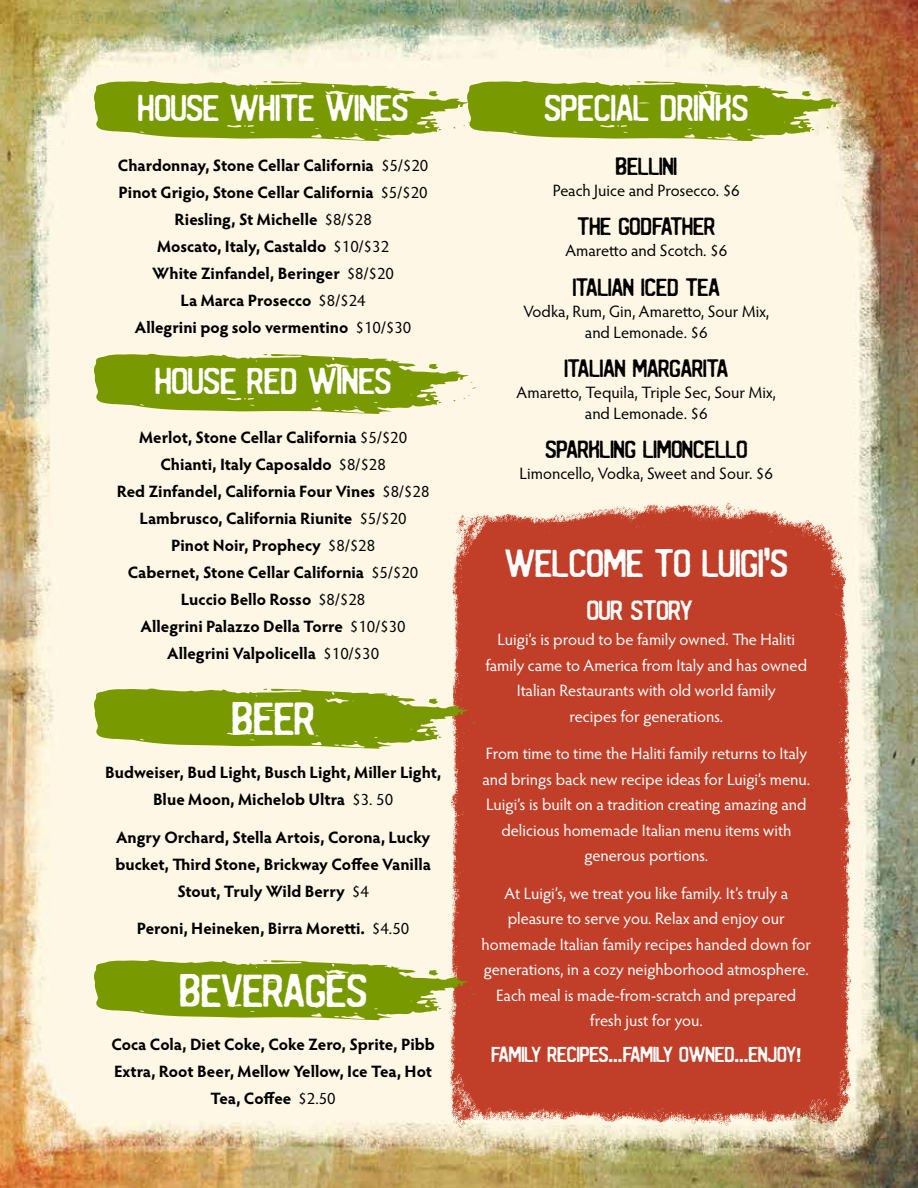
<style>
.page{position:relative;width:918px;height:1188px;background:#fff}
.page>*{position:absolute;margin:0;border:0;box-sizing:border-box;transform-origin:0 0}
.t1{font:45px "REGRESS by Mark Richardson";color:#fff}
.t2{font:37.8px "REGRESS by Mark Richardson";color:#fff}
.t3{font:36px "REGRESS by Mark Richardson";color:#fff}
.t4{font:26.85px "REGRESS by Mark Richardson";color:#fff}
.t5{font:24px "REGRESS by Mark Richardson";color:#000}
.t6{font:21px "REGRESS by Mark Richardson";color:#fff}
.t7{font:700 16.5px/27px "Hypatia Sans Pro";color:#000;text-align:center}
.t8{font:16.5px/25.5px "Hypatia Sans Pro";color:#fff;text-align:center}
.t9{font:16.5px/21px "Hypatia Sans Pro";color:#000;text-align:center}
.s1{font-weight:400}
.s2{font-family:"Block T Heav"}
.s3{font-family:"Block T"}
</style>
<div class="page">
<img style="left:0;top:0;width:918px;height:1188px">
<img style="left:434px;top:483px;width:418px;height:674px">
<svg style="left:94px;top:81px;width:756px;height:60px;background:#96ac32"></svg>
<svg style="left:94px;top:354px;width:382px;height:60px;background:#98af36"></svg>
<svg style="left:94px;top:689px;width:382px;height:60px;background:#95a52c"></svg>
<svg style="left:94px;top:960px;width:382px;height:60px;background:#95a52b"></svg>
<h3 class="t3" style="left:138px;top:87px;width:272px">HOUSE WHITE WINES</h3>
<h3 class="t3" style="left:544px;top:87px;width:205px">SPECIAL DRINKS</h3>
<p class="t7" style="left:118px;top:151px;width:312px">Chardonnay, Stone Cellar California <span class="s1">$5/$20<br></span>Pinot Grigio, Stone Cellar California <span class="s1">$5/$20<br></span>Riesling, St Michelle <span class="s1">$8/$28<br></span>Moscato, Italy, Castaldo <span class="s1">$10/$32<br></span>White Zinfandel, Beringer <span class="s1">$8/$20<br></span>La Marca Prosecco <span class="s1">$8/$24<br></span>Allegrini pog solo vermentino <span class="s1">$10/$30</span></p>
<h3 class="t5" style="left:616px;top:153px;width:63px">BELLINI</h3>
<p class="t9" style="left:553px;top:179px;width:189px">Peach Juice and Prosecco. $6</p>
<h3 class="t5" style="left:577px;top:213px;width:139px">THE GODFATHER</h3>
<p class="t9" style="left:565px;top:240px;width:163px">Amaretto and Scotch. $6</p>
<h3 class="t5" style="left:573px;top:273px;width:149px">ITALIAN ICED TEA</h3>
<p class="t9" style="left:523px;top:300px;width:247px">Vodka, Rum, Gin, Amaretto, Sour Mix, and Lemonade. $6</p>
<h3 class="t5" style="left:564px;top:355px;width:165px">ITALIAN MARGARITA</h3>
<p class="t9" style="left:517px;top:381px;width:261px">Amaretto, Tequila, Triple Sec, Sour Mix, and Lemonade. $6</p>
<h3 class="t5" style="left:545px;top:436px;width:203px">SPARKLING LIMONCELLO</h3>
<p class="t9" style="left:520px;top:462px;width:255px">Limoncello, Vodka, Sweet and Sour. $6</p>
<h3 class="t3" style="left:155px;top:360px;width:238px">HOUSE RED WINES</h3>
<p class="t7" style="left:117px;top:423px;width:314px">Merlot, Stone Cellar California <span class="s1">$5/$20<br></span>Chianti, Italy Caposaldo <span class="s1">$8/$28<br></span>Red Zinfandel, California Four Vines <span class="s1">$8/$28<br></span>Lambrusco, California Riunite <span class="s1">$5/$20<br></span>Pinot Noir, Prophecy <span class="s1">$8/$28<br></span>Cabernet, Stone Cellar California <span class="s1">$5/$20<br></span>Luccio Bello Rosso <span class="s1">$8/$28<br></span>Allegrini Palazzo Della Torre <span class="s1">$10/$30<br></span>Allegrini Valpolicella <span class="s1">$10/$30</span></p>
<h2 class="t2" style="left:505px;top:542px;width:284px">WELCOME TO LUIGI<span class="s2">’</span>S</h2>
<h3 class="t4" style="left:587px;top:595px;width:101px">OUR STORY!</h3>
<p class="t8" style="left:486px;top:626px;width:323px">Luigi’s is proud to be family owned. The Haliti family came to America from Italy and has owned Italian Restaurants with old world family<br>recipes for generations.</p>
<p class="t8" style="left:483px;top:740px;width:329px">From time to time the Haliti family returns to Italy and brings back new recipe ideas for Luigi’s menu.<br>Luigi’s is built on a tradition creating amazing and delicious homemade Italian menu items with generous portions.</p>
<p class="t8" style="left:482px;top:880px;width:331px">At Luigi’s, we treat you like family. It’s truly a pleasure to serve you. Relax and enjoy our homemade Italian family recipes handed down for generations, in a cozy neighborhood atmosphere.<br>Each meal is made-from-scratch and prepared fresh just for you.</p>
<p class="t6" style="left:491px;top:1043px;width:312px">FAMILY RECIPES<span class="s3">...</span>FAMILY OWNED<span class="s3">...</span>ENJOY<span class="s3">!</span></p>
<h1 class="t1" style="left:232px;top:693px;width:85px">BEER</h1>
<p class="t7" style="left:105px;top:758px;width:338px">Budweiser, Bud Light, Busch Light, Miller Light,<br>Blue Moon, Michelob Ultra <span class="s1">$3. 50</span></p>
<p class="t7" style="left:116px;top:823px;width:317px">Angry Orchard, Stella Artois, Corona, Lucky bucket, Third Stone, Brickway Coffee Vanilla<br>Stout, Truly Wild Berry <span class="s1">$4</span></p>
<p class="t7" style="left:137px;top:914px;width:274px">Peroni, Heineken, Birra Moretti. <span class="s1">$4.50</span></p>
<h1 class="t1" style="left:179px;top:965px;width:189px">BEVERAGES</h1>
<p class="t7" style="left:111px;top:1030px;width:325px">Coca Cola, Diet Coke, Coke Zero, Sprite, Pibb<br>Extra, Root Beer, Mellow Yellow, Ice Tea, Hot<br>Tea, Coffee <span class="s1">$2.50</span></p>
</div>
